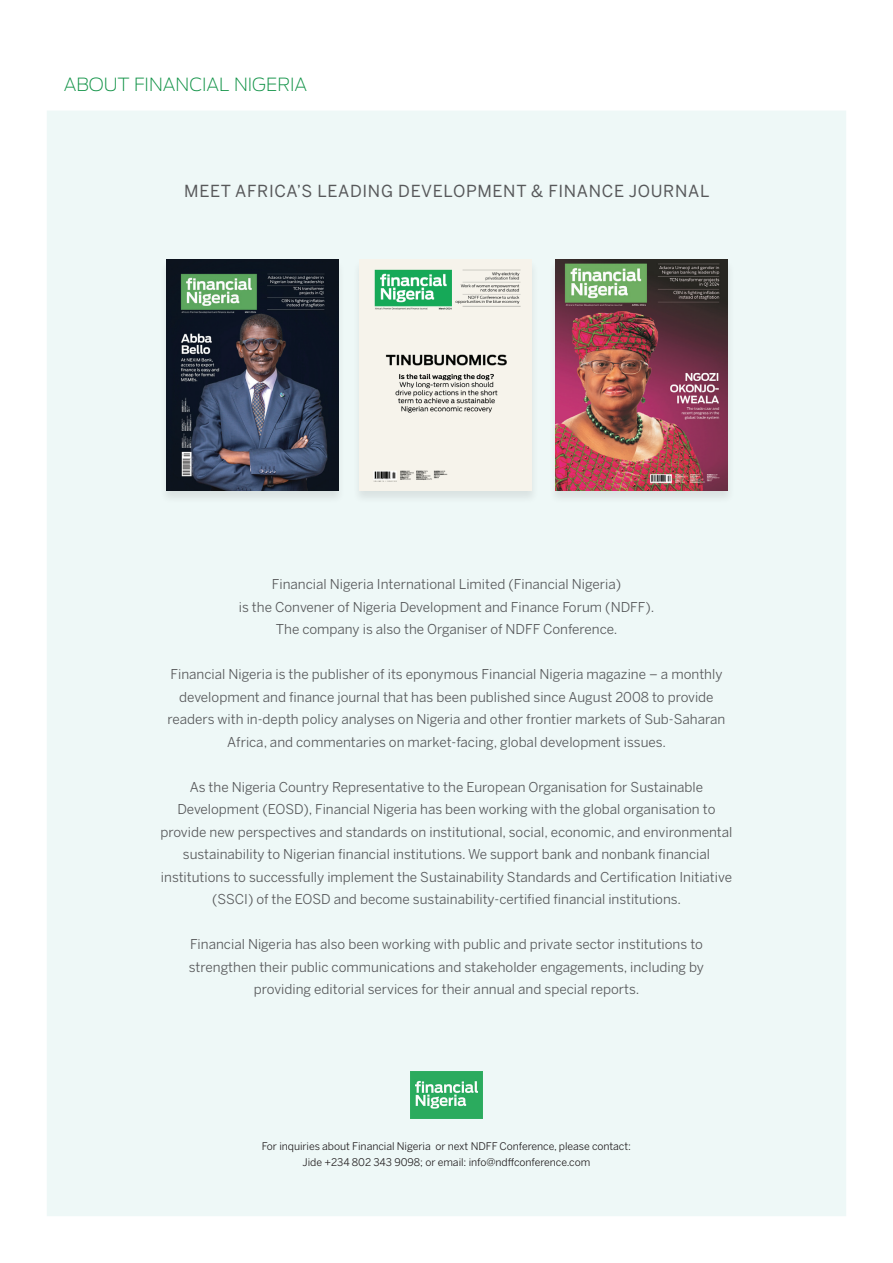
<style>
.page{position:relative;width:893px;height:1263px;background:#fff}
.page>*{position:absolute;margin:0;border:0;box-sizing:border-box;transform-origin:0 0}
.t1{font:200 18px "Ford Antenna";color:#109246}
.t2{font:16.5px "Benton Sans";letter-spacing:.04em;color:#57585a}
.t3{font:13.5px/22.5px "Benton Sans";color:#57585a;text-align:center}
.t4{font:10.5px/16.2px "Benton Sans";letter-spacing:-.005em;color:#231f20;text-align:center}
</style>
<div class="page">
<div style="left:47px;top:111px;width:799px;height:1105px;background:#eef8f7"></div>
<div style="left:159px;top:259px;width:187px;height:245px;background:#231f20;opacity:.1"></div>
<img style="left:167px;top:259px;width:172px;height:231px">
<div style="left:548px;top:259px;width:187px;height:245px;background:#231f20;opacity:.1"></div>
<img style="left:556px;top:259px;width:172px;height:231px">
<div style="left:353px;top:259px;width:186px;height:245px;background:#231f20;opacity:.1"></div>
<img style="left:360px;top:259px;width:172px;height:231px">
<img style="left:410px;top:1072px;width:73px;height:46px">
<h1 class="t1" style="left:64px;top:69px;width:245px">ABOUT FINANCIAL NIGERIA</h1>
<p class="t2" style="left:184px;top:181px;width:527px">MEET AFRICA’S LEADING DEVELOPMENT &amp; FINANCE JOURNAL</p>
<p class="t3" style="left:239px;top:573px;width:417px">Financial Nigeria International Limited (Financial Nigeria)<br>is the Convener of Nigeria Development and Finance Forum (NDFF).<br>The company is also the Organiser of NDFF Conference.</p>
<p class="t3" style="left:168px;top:663px;width:559px">Financial Nigeria is the publisher of its eponymous Financial Nigeria magazine – a monthly development and finance journal that has been published since August 2008 to provide readers with in-depth policy analyses on Nigeria and other frontier markets of Sub-Saharan Africa, and commentaries on market-facing, global development issues.</p>
<p class="t3" style="left:161px;top:776px;width:573px">As the Nigeria Country Representative to the European Organisation for Sustainable Development (EOSD), Financial Nigeria has been working with the global organisation to provide new perspectives and standards on institutional, social, economic, and environmental sustainability to Nigerian financial institutions. We support bank and nonbank financial institutions to successfully implement the Sustainability Standards and Certification Initiative (SSCI) of the EOSD and become sustainability-certified financial institutions.</p>
<p class="t3" style="left:189px;top:933px;width:517px">Financial Nigeria has also been working with public and private sector institutions to strengthen their public communications and stakeholder engagements, including by providing editorial services for their annual and special reports.</p>
<p class="t4" style="left:262px;top:1138px;width:371px">For inquiries about Financial Nigeria or next NDFF Conference, please contact:<br>Jide +234 802 343 9098; or email: info@ndffconference.com</p>
</div>
